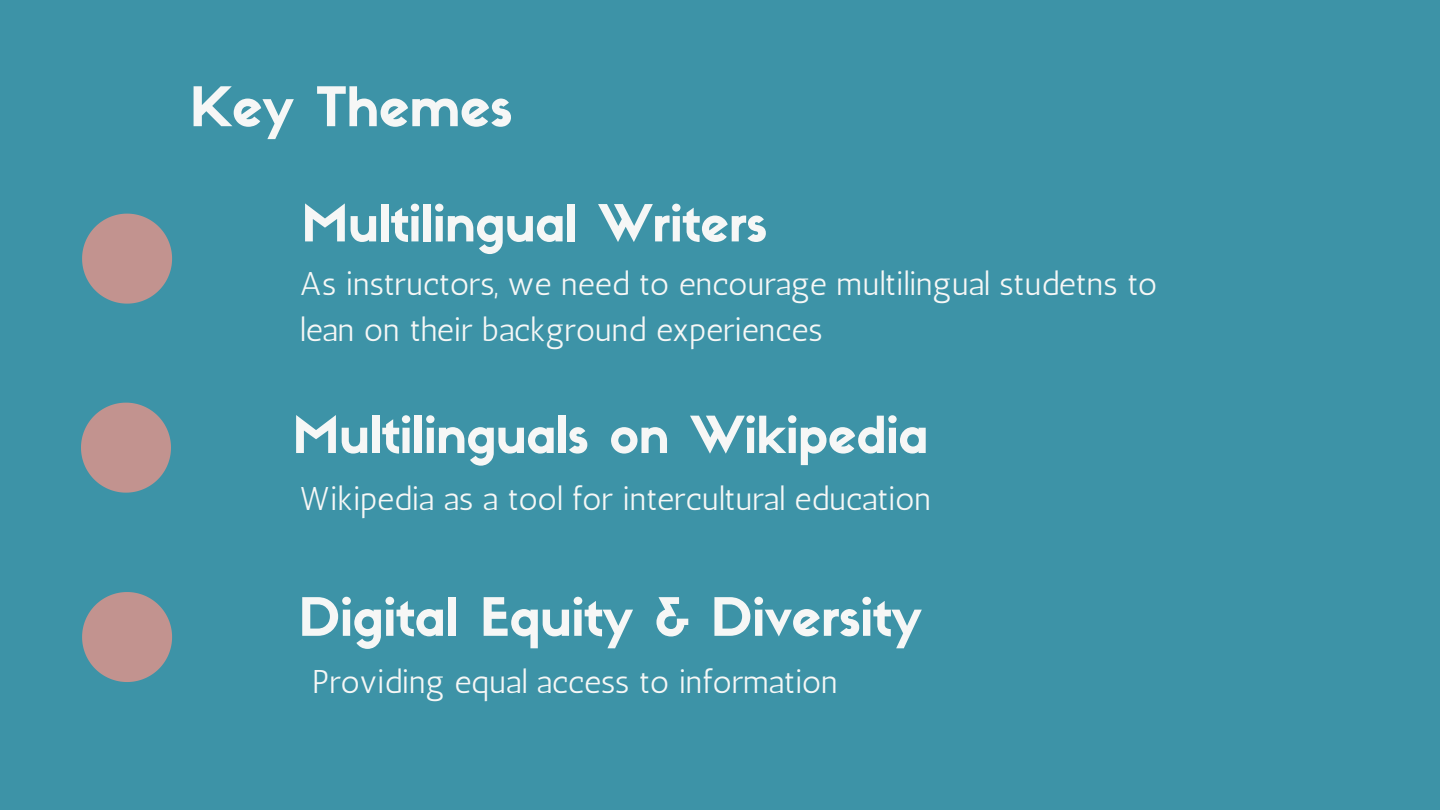
<style>
.page{position:relative;width:1440px;height:810px;background:#3d93a7}
.page>*{position:absolute;margin:0;border:0;box-sizing:border-box;transform-origin:0 0}
.t1{font:53.6px "Sifonn Basic";color:#f6f7f6}
.t2{font:51.9px "Sifonn Basic";color:#f6f7f6}
.t3{font:50.2px "Sifonn Basic";color:#f6f7f6}
.t4{font:32.9px/45.8px "Antic";color:#f6f7f6}
</style>
<div class="page">
<svg style="left:82px;top:214px;width:90px;height:90px"></svg>
<svg style="left:81px;top:403px;width:90px;height:90px"></svg>
<svg style="left:82px;top:592px;width:90px;height:90px"></svg>
<h1 class="t1" style="left:190px;top:86px;width:324px">Key Themes</h1>
<h3 class="t3" style="left:301px;top:204px;width:467px">Multilingual Writers</h3>
<p class="t4" style="left:300px;top:261px;width:859px">As instructors, we need to encourage multilingual studetns to lean on their background experiences</p>
<h3 class="t3" style="left:293px;top:415px;width:637px">Multilinguals on Wikipedia</h3>
<p class="t4" style="left:300px;top:476px;width:633px">Wikipedia as a tool for intercultural education</p>
<h2 class="t2" style="left:299px;top:597px;width:624px">Digital Equity &amp; Diversity</h2>
<p class="t4" style="left:312px;top:659px;width:527px">Providing equal access to information</p>
</div>
